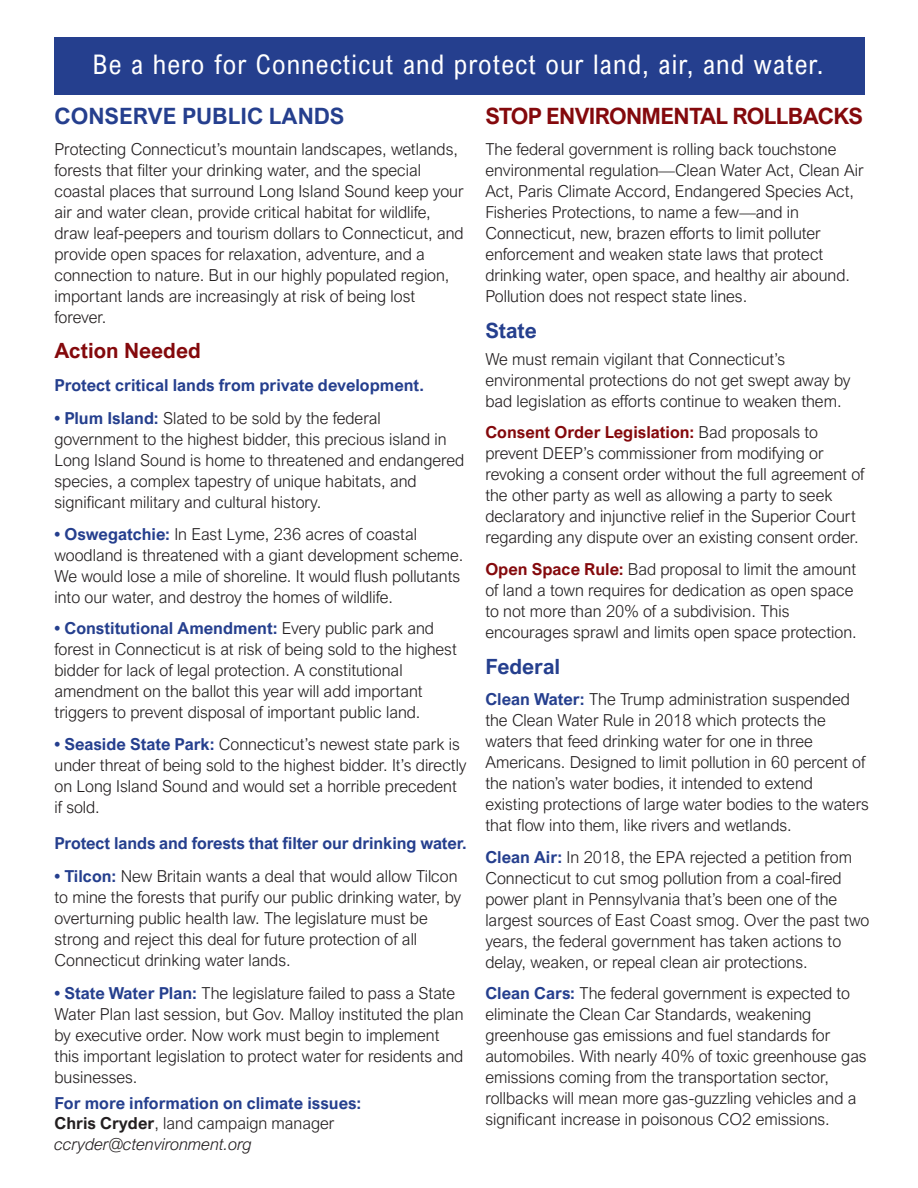
<style>
.page{position:relative;width:918px;height:1188px;background:#fff}
.page>*{position:absolute;margin:0;border:0;box-sizing:border-box;transform-origin:0 0}
.t1{font:27px "Arial Nova Cond";letter-spacing:.04em;color:#fff}
.t2{font:700 22.5px "Arial Nova";letter-spacing:-.03em;color:#84090c}
.t3{font:700 22.5px "Arial Nova";color:#253f8e}
.t4{font:700 21px "Arial Nova";color:#84090c}
.t5{font:700 21px "Arial Nova";color:#253f8e}
.t6{font:300 16.5px/21px "Arial Nova";color:#231f20}
.t7{font:700 16.5px/20.4px "Arial Nova";letter-spacing:-.005em;color:#253f8e}
.s1{font-weight:700;color:#253f8e}
.s2{color:#231f20}
.s3{font-weight:300;color:#231f20}
.s4{font-weight:300;font-style:italic;color:#231f20}
.s5{font-weight:700;color:#84090c}
</style>
<div class="page">
<div style="left:54px;top:38px;width:811px;height:57px;background:#253f8e"></div>
<p class="t1" style="left:93px;top:48px;width:732px">Be a hero for Connecticut and protect our land, air, and water.</p>
<p class="t3" style="left:55px;top:103px;width:291px">CONSERVE PUBLIC LANDS</p>
<p class="t2" style="left:485px;top:103px;width:379px">STOP ENVIRONMENTAL ROLLBACKS</p>
<p class="t6" style="left:55px;top:138px;width:411px">Protecting Connecticut’s mountain landscapes, wetlands, forests that filter your drinking water, and the special coastal places that surround Long Island Sound keep your air and water clean, provide critical habitat for wildlife, draw leaf-peepers and tourism dollars to Connecticut, and provide open spaces for relaxation, adventure, and a connection to nature. But in our highly populated region, important lands are increasingly at risk of being lost forever.</p>
<p class="t4" style="left:55px;top:339px;width:148px">Action Needed</p>
<p class="t7" style="left:55px;top:375px;width:371px">Protect critical lands from private development.</p>
<p class="t6" style="left:55px;top:408px;width:411px"><span class="s1">• Plum Island:</span> Slated to be sold by the federal government to the highest bidder, this precious island in Long Island Sound is home to threatened and endangered species, a complex tapestry of unique habitats, and significant military and cultural history.</p>
<p class="t6" style="left:55px;top:524px;width:410px"><span class="s1">• Oswegatchie:</span> In East Lyme, 236 acres of coastal woodland is threatened with a giant development scheme.<br>We would lose a mile of shoreline. It would flush pollutants into our water, and destroy the homes of wildlife.</p>
<p class="t6" style="left:55px;top:618px;width:404px"><span class="s1">• Constitutional Amendment:</span> Every public park and forest in Connecticut is at risk of being sold to the highest bidder for lack of legal protection. A constitutional amendment on the ballot this year will add important triggers to prevent disposal of important public land.</p>
<p class="t6" style="left:55px;top:734px;width:414px"><span class="s1">• Seaside State Park:</span> Connecticut’s newest state park is under threat of being sold to the highest bidder. It’s directly on Long Island Sound and would set a horrible precedent if sold.</p>
<p class="t7" style="left:55px;top:833px;width:414px">Protect lands and forests that filter our drinking water.</p>
<p class="t6" style="left:55px;top:866px;width:408px"><span class="s1">• Tilcon:</span> New Britain wants a deal that would allow Tilcon to mine the forests that purify our public drinking water, by overturning public health law. The legislature must be strong and reject this deal for future protection of all Connecticut drinking water lands.</p>
<p class="t6" style="left:55px;top:983px;width:411px"><span class="s1">• State Water Plan:</span> The legislature failed to pass a State Water Plan last session, but Gov. Malloy instituted the plan by executive order. Now work must begin to implement this important legislation to protect water for residents and businesses.</p>
<p class="t7" style="left:55px;top:1093px;width:308px">For more information on climate issues:<br><span class="s2">Chris Cryder</span><span class="s3">, land campaign manager </span><span class="s4">ccryder@ctenvironment.org</span></p>
<p class="t6" style="left:485px;top:138px;width:380px">The federal government is rolling back touchstone environmental regulation—Clean Water Act, Clean Air Act, Paris Climate Accord, Endangered Species Act, Fisheries Protections, to name a few—and in Connecticut, new, brazen efforts to limit polluter enforcement and weaken state laws that protect drinking water, open space, and healthy air abound.<br>Pollution does not respect state lines.</p>
<p class="t5" style="left:485px;top:318px;width:53px">State</p>
<p class="t6" style="left:485px;top:348px;width:367px">We must remain vigilant that Connecticut’s environmental protections do not get swept away by bad legislation as efforts continue to weaken them.</p>
<p class="t6" style="left:485px;top:422px;width:381px"><span class="s5">Consent Order Legislation:</span> Bad proposals to prevent DEEP’s commissioner from modifying or revoking a consent order without the full agreement of the other party as well as allowing a party to seek declaratory and injunctive relief in the Superior Court regarding any dispute over an existing consent order.</p>
<p class="t6" style="left:485px;top:558px;width:373px"><span class="s5">Open Space Rule:</span> Bad proposal to limit the amount of land a town requires for dedication as open space to not more than 20% of a subdivision. This encourages sprawl and limits open space protection.</p>
<p class="t5" style="left:485px;top:654px;width:76px">Federal</p>
<p class="t6" style="left:485px;top:689px;width:385px"><span class="s1">Clean Water:</span> The Trump administration suspended the Clean Water Rule in 2018 which protects the waters that feed drinking water for one in three Americans. Designed to limit pollution in 60 percent of the nation’s water bodies, it intended to extend existing protections of large water bodies to the waters that flow into them, like rivers and wetlands.</p>
<p class="t6" style="left:485px;top:846px;width:386px"><span class="s1">Clean Air:</span> In 2018, the EPA rejected a petition from Connecticut to cut smog pollution from a coal-fired power plant in Pennsylvania that’s been one of the largest sources of East Coast smog. Over the past two years, the federal government has taken actions to delay, weaken, or repeal clean air protections.</p>
<p class="t6" style="left:485px;top:983px;width:383px"><span class="s1">Clean Cars:</span> The federal government is expected to eliminate the Clean Car Standards, weakening greenhouse gas emissions and fuel standards for automobiles. With nearly 40% of toxic greenhouse gas emissions coming from the transportation sector, rollbacks will mean more gas-guzzling vehicles and a significant increase in poisonous CO2 emissions.</p>
</div>
